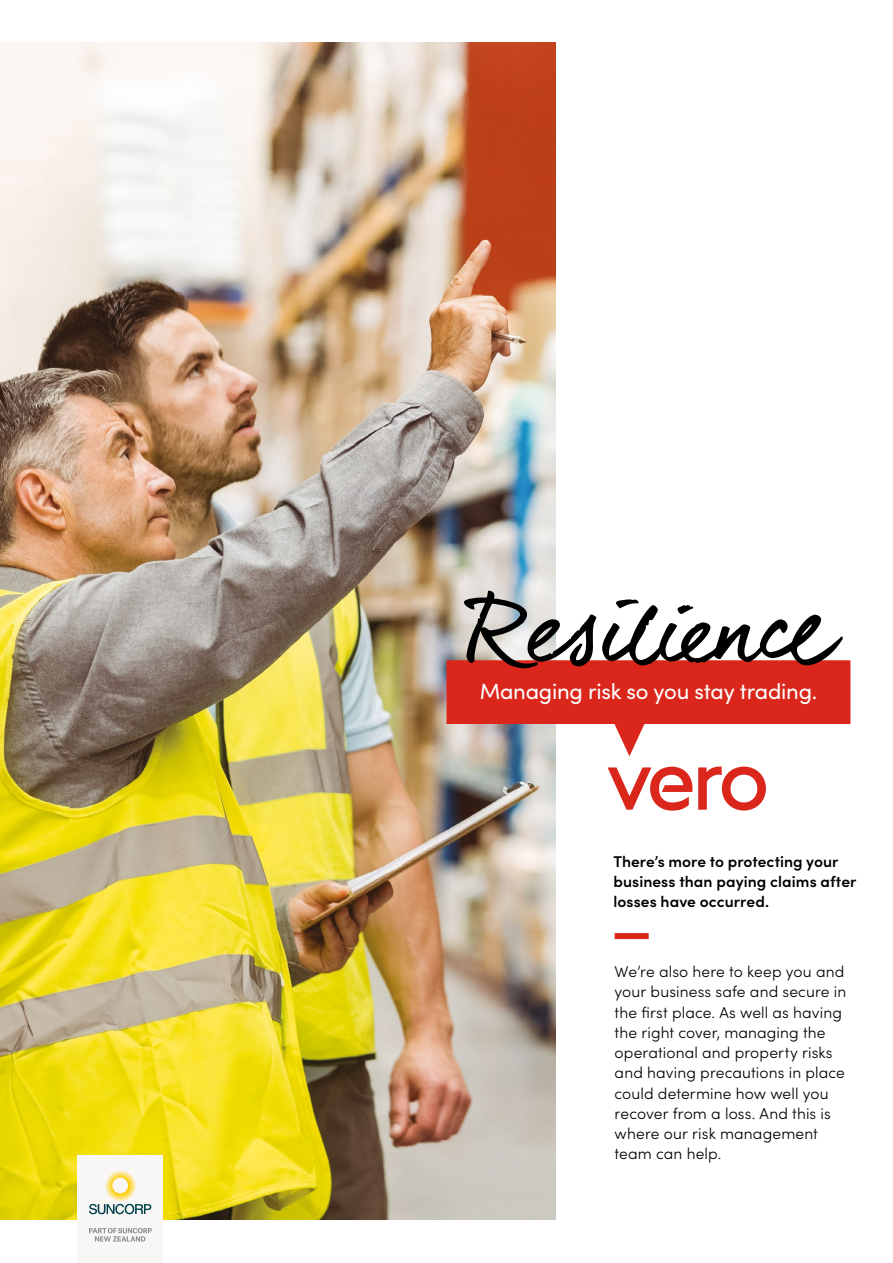
<style>
.page{position:relative;width:893px;height:1263px;background:#fff}
.page>*{position:absolute;margin:0;border:0;box-sizing:border-box;transform-origin:0 0}
.t1{font:88.5px "dear Joe 6";color:#000}
.t2{font:22.05px "Sofia Pro";letter-spacing:-.01em;color:#fff}
.t3{font:300 15.6px/20.2px "Sofia Pro";letter-spacing:.01em;color:#000}
.t4{font:600 15.6px/20.2px "Sofia Pro";letter-spacing:.005em;color:#000}
</style>
<div class="page">
<img style="left:0;top:43px;width:555px;height:1177px">
<div style="left:78px;top:1155px;width:85px;height:108px;background:#f8f7f6"></div>
<svg style="left:89px;top:1228px;width:63px;height:13px"></svg>
<svg style="left:89px;top:1204px;width:62px;height:10px"></svg>
<svg style="left:105px;top:1171px;width:31px;height:30px"></svg>
<div style="left:615px;top:933px;width:34px;height:6px;background:#db261b"></div>
<svg style="left:446px;top:660px;width:404px;height:96px"></svg>
<svg style="left:608px;top:767px;width:84px;height:44px"></svg>
<svg style="left:698px;top:766px;width:68px;height:44px"></svg>
<h1 class="t1" style="left:464px;top:578px;width:380px">Resilience</h1>
<h2 class="t2" style="left:480px;top:675px;width:339px">Managing risk so you stay trading.</h2>
<p class="t4" style="left:613px;top:850px;width:245px">There’s more to protecting your business than paying claims after losses have occurred.</p>
<p class="t3" style="left:615px;top:960px;width:233px">We’re also here to keep you and your business safe and secure in the first place. As well as having the right cover, managing the operational and property risks and having precautions in place could determine how well you recover from a loss. And this is where our risk management team can help.</p>
</div>
